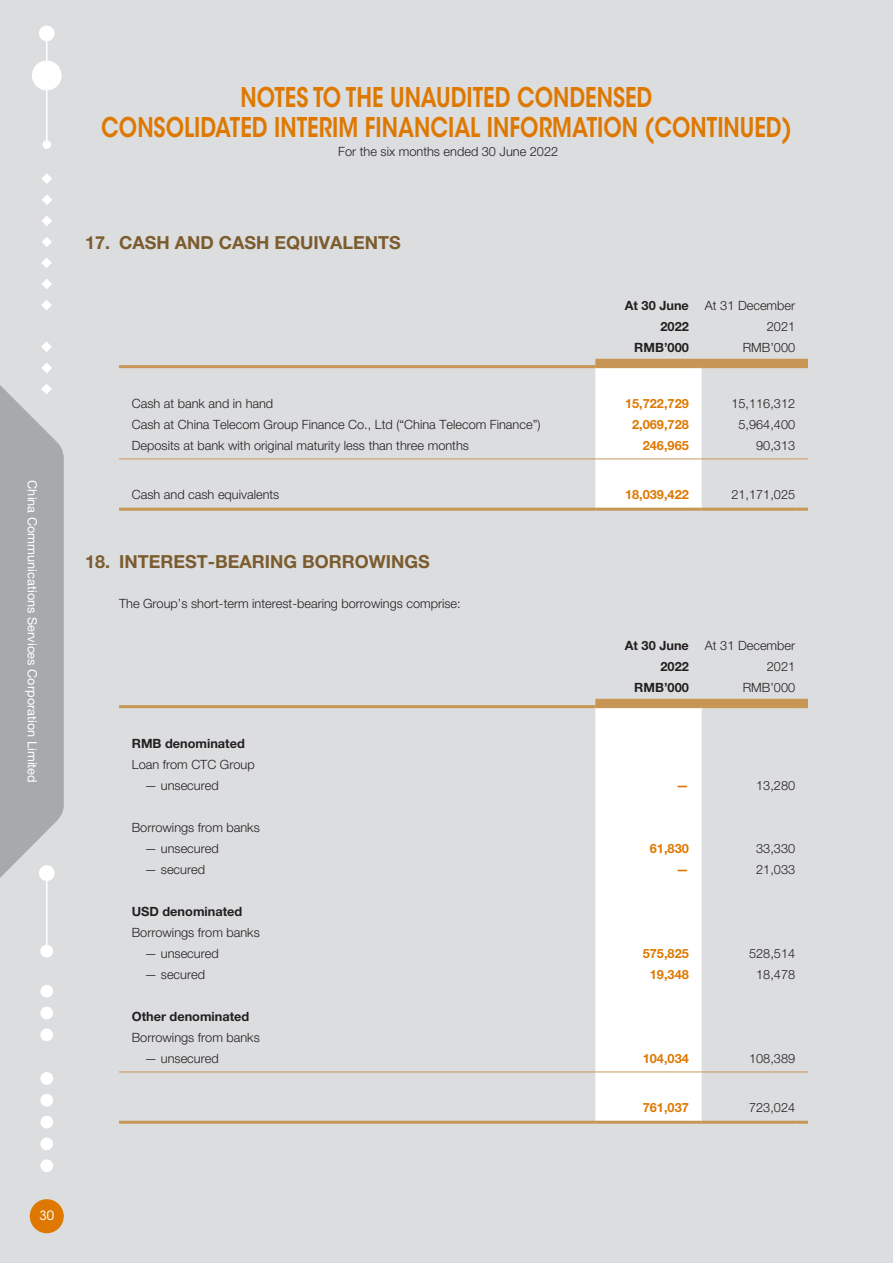
<style>
.page{position:relative;width:893px;height:1263px;background:#dcdddf}
.page>*{position:absolute;margin:0;border:0;box-sizing:border-box;transform-origin:0 0}
.t1{font:600 27px/30px "ITC Avant Garde Std";color:#de7800;text-align:center;scale:.8 1}
._01_H1{font:700 18px "Helvetica Neue LT Std";color:#7b5c2e}
._00_Body_Text{font:300 12.75px "Helvetica Neue LT Std";color:#231f20}
._00_Body_Text-2{font:700 12.75px "Helvetica Neue LT Std";color:#231f20}
._00_Body_Text-3{font:700 12.75px "Helvetica Neue LT Std";color:#de7800}
.t2{font:12.75px "Helvetica Neue LT Std";color:#fff}
.t3{font:12.75px "ITC Avant Garde Std";color:#fff}
</style>
<div class="page">
<div style="left:30px;top:1199px;width:34px;height:34px;background:#de7800;border-radius:50%"></div>
<div style="left:40px;top:985px;width:13px;height:12px;background:#fff;border-radius:50%"></div>
<div style="left:40px;top:1007px;width:13px;height:12px;background:#fff;border-radius:50%"></div>
<div style="left:40px;top:1028px;width:13px;height:13px;background:#fff;border-radius:50%"></div>
<div style="left:40px;top:1072px;width:13px;height:13px;background:#fff;border-radius:50%"></div>
<div style="left:40px;top:1094px;width:13px;height:12px;background:#fff;border-radius:50%"></div>
<div style="left:40px;top:1116px;width:13px;height:12px;background:#fff;border-radius:50%"></div>
<div style="left:40px;top:1137px;width:13px;height:13px;background:#fff;border-radius:50%"></div>
<div style="left:40px;top:1159px;width:13px;height:13px;background:#fff;border-radius:50%"></div>
<div style="left:40px;top:945px;width:13px;height:12px;background:#fff;border-radius:50%"></div>
<hr style="left:46px;top:873px;width:2px;height:77px;background:#fff">
<svg style="left:41px;top:341px;width:11px;height:11px"></svg>
<svg style="left:0;top:363px;width:64px;height:536px"></svg>
<svg style="left:41px;top:258px;width:11px;height:10px"></svg>
<svg style="left:42px;top:279px;width:10px;height:10px"></svg>
<svg style="left:41px;top:300px;width:11px;height:10px"></svg>
<svg style="left:41px;top:173px;width:11px;height:11px"></svg>
<svg style="left:42px;top:195px;width:10px;height:10px"></svg>
<svg style="left:42px;top:237px;width:10px;height:10px"></svg>
<svg style="left:42px;top:216px;width:10px;height:10px"></svg>
<div style="left:43px;top:140px;width:8px;height:9px;background:#fff;border-radius:50%"></div>
<div style="left:39px;top:26px;width:16px;height:15px;background:#fff;border-radius:50%"></div>
<hr style="left:46px;top:33px;width:2px;height:112px;background:#fff">
<div style="left:32px;top:61px;width:30px;height:29px;background:#fff;border-radius:50%"></div>
<hr style="left:119px;top:458px;width:476px;height:1px;background:#c79654">
<hr style="left:119px;top:365px;width:476px;height:3px;background:#c79654">
<hr style="left:119px;top:508px;width:476px;height:3px;background:#c79654">
<svg style="left:595px;top:359px;width:213px;height:152px"></svg>
<hr style="left:119px;top:1071px;width:476px;height:1px;background:#c79654">
<hr style="left:119px;top:1121px;width:476px;height:3px;background:#c79654">
<hr style="left:119px;top:705px;width:476px;height:3px;background:#c79654">
<svg style="left:595px;top:699px;width:213px;height:425px"></svg>
<p class="t2" style="left:40px;top:480px;width:304px;rotate:90deg">China Communications Services Corporation Limited</p>
<h1 class="t1" style="left:101px;top:83px;width:865px">NOTES TO THE UNAUDITED CONDENSED<br>CONSOLIDATED INTERIM FINANCIAL INFORMATION (CONTINUED)</h1>
<p class="_00_Body_Text" style="left:338px;top:143px;width:221px">For the six months ended 30 June 2022</p>
<p class="_01_H1" style="left:85px;top:231px;width:317px">17. CASH AND CASH EQUIVALENTS</p>
<p class="_00_Body_Text-2" style="left:625px;top:298px;width:66px">At 30 June</p>
<p class="_00_Body_Text" style="left:705px;top:298px;width:92px">At 31 December</p>
<p class="_00_Body_Text-2" style="left:660px;top:319px;width:30px">2022</p>
<p class="_00_Body_Text" style="left:767px;top:319px;width:30px">2021</p>
<p class="_00_Body_Text-2" style="left:634px;top:340px;width:56px">RMB’000</p>
<p class="_00_Body_Text" style="left:743px;top:340px;width:54px">RMB’000</p>
<p class="_00_Body_Text" style="left:132px;top:396px;width:143px">Cash at bank and in hand</p>
<p class="_00_Body_Text-3" style="left:625px;top:395px;width:65px">15,722,729</p>
<p class="_00_Body_Text" style="left:731px;top:396px;width:65px">15,116,312</p>
<p class="_00_Body_Text" style="left:132px;top:417px;width:410px">Cash at China Telecom Group Finance Co., Ltd (“China Telecom Finance”)</p>
<p class="_00_Body_Text-3" style="left:632px;top:416px;width:58px">2,069,728</p>
<p class="_00_Body_Text" style="left:738px;top:417px;width:58px">5,964,400</p>
<p class="_00_Body_Text" style="left:132px;top:438px;width:339px">Deposits at bank with original maturity less than three months</p>
<p class="_00_Body_Text-3" style="left:643px;top:437px;width:48px">246,965</p>
<p class="_00_Body_Text" style="left:756px;top:438px;width:40px">90,313</p>
<p class="_00_Body_Text" style="left:132px;top:487px;width:149px">Cash and cash equivalents</p>
<p class="_00_Body_Text-3" style="left:625px;top:487px;width:65px">18,039,422</p>
<p class="_00_Body_Text" style="left:731px;top:487px;width:65px">21,171,025</p>
<p class="_01_H1" style="left:85px;top:550px;width:346px">18. INTEREST-BEARING BORROWINGS</p>
<p class="_00_Body_Text" style="left:119px;top:596px;width:343px">The Group’s short-term interest-bearing borrowings comprise:</p>
<p class="_00_Body_Text-2" style="left:625px;top:638px;width:66px">At 30 June</p>
<p class="_00_Body_Text" style="left:705px;top:638px;width:92px">At 31 December</p>
<p class="_00_Body_Text-2" style="left:660px;top:659px;width:30px">2022</p>
<p class="_00_Body_Text" style="left:767px;top:659px;width:30px">2021</p>
<p class="_00_Body_Text-2" style="left:634px;top:680px;width:56px">RMB’000</p>
<p class="_00_Body_Text" style="left:743px;top:680px;width:54px">RMB’000</p>
<p class="_00_Body_Text-2" style="left:132px;top:735px;width:115px">RMB denominated</p>
<p class="_00_Body_Text" style="left:132px;top:757px;width:124px">Loan from CTC Group</p>
<p class="_00_Body_Text" style="left:145px;top:778px;width:76px">— unsecured</p>
<p class="_00_Body_Text-3" style="left:676px;top:777px;width:14px">—</p>
<p class="_00_Body_Text" style="left:756px;top:778px;width:40px">13,280</p>
<p class="_00_Body_Text" style="left:132px;top:820px;width:129px">Borrowings from banks</p>
<p class="_00_Body_Text" style="left:145px;top:841px;width:76px">— unsecured</p>
<p class="_00_Body_Text-3" style="left:650px;top:840px;width:40px">61,830</p>
<p class="_00_Body_Text" style="left:756px;top:841px;width:40px">33,330</p>
<p class="_00_Body_Text" style="left:145px;top:862px;width:62px">— secured</p>
<p class="_00_Body_Text-3" style="left:676px;top:861px;width:14px">—</p>
<p class="_00_Body_Text" style="left:756px;top:862px;width:40px">21,033</p>
<p class="_00_Body_Text-2" style="left:132px;top:903px;width:112px">USD denominated</p>
<p class="_00_Body_Text" style="left:132px;top:925px;width:129px">Borrowings from banks</p>
<p class="_00_Body_Text" style="left:145px;top:946px;width:76px">— unsecured</p>
<p class="_00_Body_Text-3" style="left:643px;top:945px;width:48px">575,825</p>
<p class="_00_Body_Text" style="left:749px;top:946px;width:48px">528,514</p>
<p class="_00_Body_Text" style="left:145px;top:967px;width:62px">— secured</p>
<p class="_00_Body_Text-3" style="left:650px;top:966px;width:40px">19,348</p>
<p class="_00_Body_Text" style="left:756px;top:967px;width:40px">18,478</p>
<p class="_00_Body_Text-2" style="left:132px;top:1008px;width:119px">Other denominated</p>
<p class="_00_Body_Text" style="left:132px;top:1030px;width:129px">Borrowings from banks</p>
<p class="_00_Body_Text" style="left:145px;top:1051px;width:76px">— unsecured</p>
<p class="_00_Body_Text-3" style="left:643px;top:1050px;width:48px">104,034</p>
<p class="_00_Body_Text" style="left:749px;top:1051px;width:48px">108,389</p>
<p class="_00_Body_Text-3" style="left:643px;top:1100px;width:48px">761,037</p>
<p class="_00_Body_Text" style="left:749px;top:1100px;width:48px">723,024</p>
<p class="t3" style="left:39px;top:1208px;width:16px">30</p>
</div>
